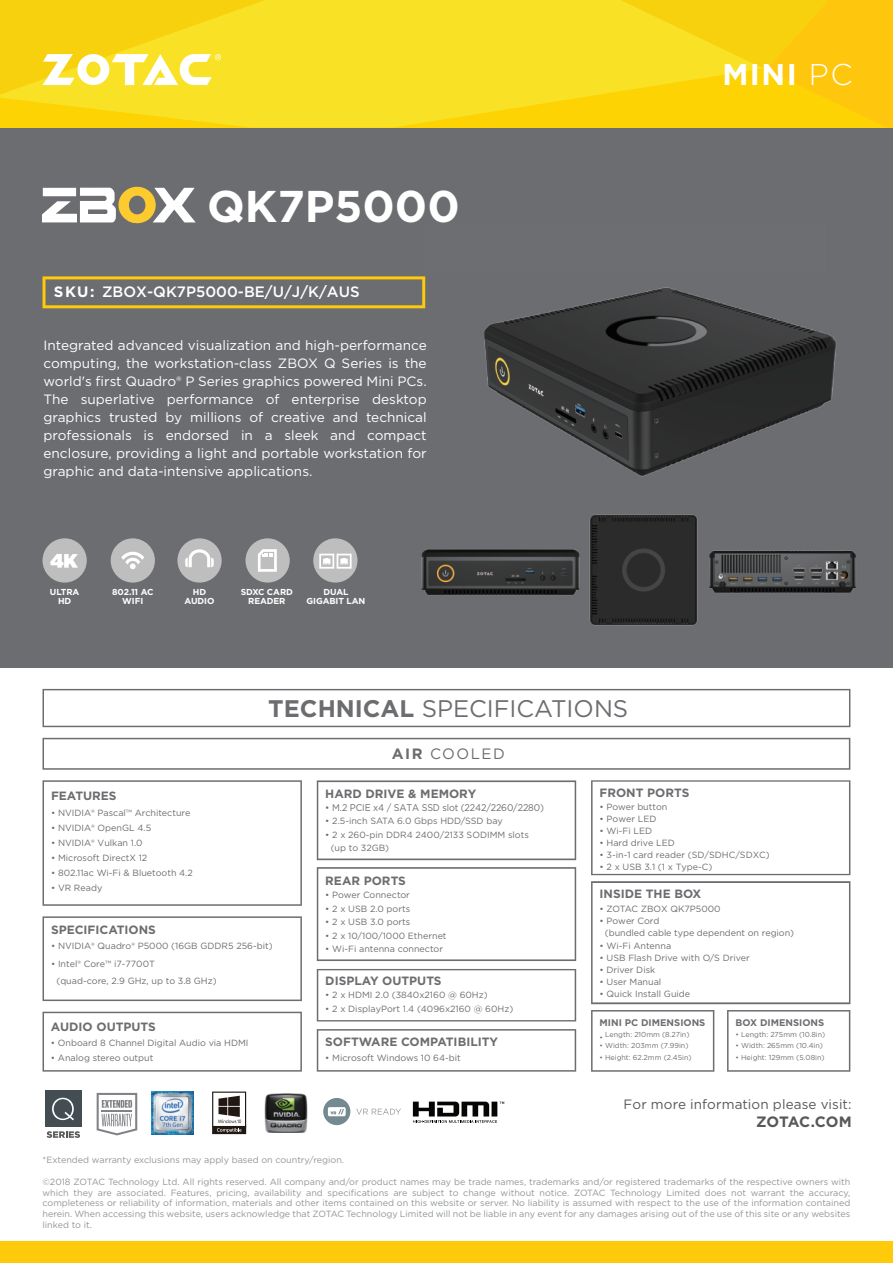
<style>
.page{position:relative;width:893px;height:1263px;background:#fff}
.page>*{position:absolute;margin:0;border:0;box-sizing:border-box;transform-origin:0 0}
.t1{font:700 44.4px "Gotham";color:#fff}
.t2{font:700 30px "Gotham";color:#fff}
.t3{font:24px "Gotham";color:#6c6d70}
.t4{font:500 15px "Gotham";color:#fff}
.t5{font:700 15px "Gotham";letter-spacing:-.01em;color:#57585a}
.t6{font:15px "Gotham";letter-spacing:.1em;color:#6c6d70}
.t7{font:13.5px/18px "Gotham";color:#fff;text-align:justify}
.t8{font:13.5px "Gotham";letter-spacing:.01em;color:#57585a}
.t9{font:700 12px "Gotham";color:#6c6d70}
.t10{font:9.75px "Gotham";letter-spacing:-.015em;color:#6c6d70;scale:.93 1}
.t11{font:700 9.6px "Gotham";color:#6c6d70}
.t12{font:9px/12px "Gotham";color:#6c6d70}
.t13{font:9px/10.8px "Gotham";color:#939598;text-align:justify}
.t14{font:700 8.7px/8.7px "Gotham";letter-spacing:-.01em;color:#fff;text-align:center}
.t15{font:7.2px "Gotham";color:#6c6d70}
.s1{font-weight:700}
.s2{font-weight:300}
</style>
<div class="page">
<div style="left:0;top:128px;width:893px;height:540px;background:#6c6d70"></div>
<svg style="left:0;top:95px;width:763px;height:33px;background:#fbda14"></svg>
<svg style="left:763px;top:0;width:130px;height:128px;background:#fec90a"></svg>
<svg style="left:0;top:0;width:829px;height:95px;background:#f9db1d"></svg>
<div style="left:0;top:1242px;width:893px;height:21px;background:#feca0a"></div>
<svg style="left:43px;top:54px;width:178px;height:31px"></svg>
<svg style="left:43px;top:689px;width:807px;height:38px"></svg>
<svg style="left:727px;top:1010px;width:123px;height:62px"></svg>
<svg style="left:591px;top:1010px;width:123px;height:62px"></svg>
<svg style="left:591px;top:881px;width:259px;height:123px"></svg>
<svg style="left:591px;top:780px;width:259px;height:95px"></svg>
<svg style="left:317px;top:1029px;width:259px;height:42px"></svg>
<svg style="left:317px;top:969px;width:259px;height:52px"></svg>
<svg style="left:317px;top:867px;width:259px;height:94px"></svg>
<svg style="left:317px;top:780px;width:259px;height:80px"></svg>
<svg style="left:43px;top:1012px;width:259px;height:59px"></svg>
<svg style="left:43px;top:916px;width:259px;height:85px"></svg>
<svg style="left:43px;top:780px;width:259px;height:126px"></svg>
<svg style="left:43px;top:738px;width:807px;height:32px"></svg>
<div style="left:313px;top:538px;width:44px;height:45px;background:#bfbebe;border-radius:50%"></div>
<svg style="left:319px;top:554px;width:33px;height:15px"></svg>
<div style="left:245px;top:538px;width:45px;height:45px;background:#bfbebe;border-radius:50%"></div>
<svg style="left:258px;top:549px;width:19px;height:23px"></svg>
<div style="left:177px;top:538px;width:45px;height:45px;background:#bfbebe;border-radius:50%"></div>
<svg style="left:185px;top:549px;width:29px;height:18px"></svg>
<div style="left:111px;top:538px;width:44px;height:45px;background:#bfbebe;border-radius:50%"></div>
<svg style="left:121px;top:552px;width:23px;height:17px"></svg>
<div style="left:43px;top:538px;width:44px;height:45px;background:#bfbebe;border-radius:50%"></div>
<svg style="left:50px;top:554px;width:28px;height:14px"></svg>
<svg style="left:43px;top:276px;width:369px;height:32px"></svg>
<svg style="left:42px;top:187px;width:154px;height:36px"></svg>
<svg style="left:97px;top:1093px;width:40px;height:42px"></svg>
<hr style="left:102px;top:1110px;width:30px;height:1px;background:#808285">
<img style="left:151px;top:1092px;width:43px;height:42px">
<svg style="left:212px;top:1091px;width:34px;height:43px"></svg>
<svg style="left:413px;top:1101px;width:91px;height:22px"></svg>
<img style="left:412px;top:276px;width:424px;height:201px">
<img style="left:421px;top:549px;width:125px;height:46px">
<img style="left:546px;top:514px;width:150px;height:112px">
<img style="left:696px;top:518px;width:160px;height:104px">
<img style="left:264px;top:1093px;width:44px;height:40px">
<div style="left:45px;top:1090px;width:37px;height:37px;background:#444e52"></div>
<svg style="left:52px;top:1098px;width:22px;height:22px"></svg>
<svg style="left:47px;top:1131px;width:33px;height:7px"></svg>
<svg style="left:356px;top:1108px;width:45px;height:6px"></svg>
<div style="left:323px;top:1098px;width:27px;height:27px;background:#748990;border-radius:50%"></div>
<svg style="left:328px;top:1107px;width:18px;height:9px"></svg>
<h1 class="t1" style="left:207px;top:177px;width:254px">QK7P5000</h1>
<h3 class="t4" style="left:54px;top:282px;width:307px"><span class="s1">SKU:</span> ZBOX-QK7P5000-BE/U/J/K/AUS</h3>
<p class="t7" style="left:44px;top:335px;width:385px">Integrated advanced visualization and high-performance computing, the workstation-class ZBOX Q Series is the world's first Quadro® P Series graphics powered Mini PCs.<br>The superlative performance of enterprise desktop graphics trusted by millions of creative and technical professionals is endorsed in a sleek and compact enclosure, providing a light and portable workstation for graphic and data-intensive applications.</p>
<p class="t14" style="left:50px;top:588px;width:31px">ULTRA<br>HD</p>
<p class="t14" style="left:112px;top:588px;width:43px">802.11 AC<br>WIFI</p>
<p class="t14" style="left:185px;top:588px;width:31px">HD<br>AUDIO</p>
<p class="t14" style="left:241px;top:588px;width:54px">SDXC CARD<br>READER</p>
<p class="t14" style="left:306px;top:588px;width:60px">DUAL<br>GIGABIT LAN</p>
<h3 class="t3" style="left:268px;top:693px;width:361px"><span class="s1">TECHNICAL</span> SPECIFICATIONS</h3>
<h3 class="t6" style="left:392px;top:744px;width:115px"><span class="s1">AIR</span> COOLED</h3>
<h2 class="t2" style="left:722px;top:55px;width:132px">MINI <span class="s2">PC</span></h2>
<h3 class="t9" style="left:51px;top:787px;width:67px">FEATURES</h3>
<p class="t12" style="left:51px;top:807px;width:141px">• NVIDIA® Pascal™ Architecture</p>
<p class="t12" style="left:51px;top:822px;width:102px">• NVIDIA® OpenGL 4.5</p>
<p class="t12" style="left:51px;top:837px;width:93px">• NVIDIA® Vulkan 1.0</p>
<p class="t12" style="left:51px;top:852px;width:98px">• Microsoft DirectX 12</p>
<p class="t12" style="left:51px;top:867px;width:143px">• 802.11ac Wi-Fi &amp; Bluetooth 4.2</p>
<p class="t12" style="left:51px;top:882px;width:53px">• VR Ready</p>
<h3 class="t9" style="left:51px;top:922px;width:106px">SPECIFICATIONS</h3>
<p class="t12" style="left:51px;top:940px;width:223px">• NVIDIA® Quadro® P5000 (16GB GDDR5 256-bit)</p>
<p class="t12" style="left:56px;top:955px;width:162px;line-height:16.5px;text-indent:-5px">• Intel® Core™ i7-7700T<br>(quad-core, 2.9 GHz, up to 3.8 GHz)</p>
<h3 class="t9" style="left:51px;top:1018px;width:106px">AUDIO OUTPUTS</h3>
<p class="t12" style="left:51px;top:1036px;width:199px">• Onboard 8 Channel Digital Audio via HDMI</p>
<p class="t12" style="left:51px;top:1051px;width:104px">• Analog stereo output</p>
<h3 class="t9" style="left:325px;top:786px;width:152px">HARD DRIVE &amp; MEMORY</h3>
<p class="t10" style="left:325px;top:801px;width:237px">• M.2 PCIE x4 / SATA SSD slot (2242/2260/2280)</p>
<p class="t12" style="left:325px;top:815px;width:179px">• 2.5-inch SATA 6.0 Gbps HDD/SSD bay</p>
<p class="t12" style="left:331px;top:827px;width:200px;line-height:13.5px;text-indent:-5px">• 2 x 260-pin DDR4 2400/2133 SODIMM slots (up to 32GB)</p>
<h3 class="t9" style="left:325px;top:872px;width:82px">REAR PORTS</h3>
<p class="t12" style="left:325px;top:889px;width:86px">• Power Connector</p>
<p class="t12" style="left:325px;top:902px;width:86px">• 2 x USB 2.0 ports</p>
<p class="t12" style="left:325px;top:916px;width:86px">• 2 x USB 3.0 ports</p>
<p class="t12" style="left:325px;top:929px;width:123px">• 2 x 10/100/1000 Ethernet</p>
<p class="t12" style="left:325px;top:943px;width:119px">• Wi-Fi antenna connector</p>
<h3 class="t9" style="left:325px;top:973px;width:118px">DISPLAY OUTPUTS</h3>
<p class="t12" style="left:325px;top:989px;width:164px">• 2 x HDMI 2.0 (3840x2160 @ 60Hz)</p>
<p class="t12" style="left:325px;top:1002px;width:189px">• 2 x DisplayPort 1.4 (4096x2160 @ 60Hz)</p>
<h3 class="t9" style="left:325px;top:1034px;width:174px">SOFTWARE COMPATIBILITY</h3>
<p class="t12" style="left:325px;top:1052px;width:137px">• Microsoft Windows 10 64-bit</p>
<h3 class="t9" style="left:600px;top:784px;width:91px">FRONT PORTS</h3>
<p class="t12" style="left:600px;top:801px;width:69px">• Power button</p>
<p class="t12" style="left:600px;top:813px;width:58px">• Power LED</p>
<p class="t12" style="left:600px;top:825px;width:54px">• Wi-Fi LED</p>
<p class="t12" style="left:600px;top:837px;width:77px">• Hard drive LED</p>
<p class="t12" style="left:600px;top:849px;width:172px">• 3-in-1 card reader (SD/SDHC/SDXC)</p>
<p class="t12" style="left:600px;top:861px;width:114px">• 2 x USB 3.1 (1 x Type-C)</p>
<h3 class="t9" style="left:600px;top:886px;width:103px">INSIDE THE BOX</h3>
<p class="t12" style="left:605px;top:914px;width:191px;text-indent:-5px">• Power Cord<br>(bundled cable type dependent on region)</p>
<p class="t12" style="left:600px;top:940px;width:73px">• Wi-Fi Antenna</p>
<p class="t12" style="left:600px;top:952px;width:152px">• USB Flash Drive with O/S Driver</p>
<p class="t12" style="left:600px;top:964px;width:57px">• Driver Disk</p>
<p class="t12" style="left:600px;top:976px;width:63px">• User Manual</p>
<p class="t12" style="left:600px;top:988px;width:92px">• Quick Install Guide</p>
<p class="t12" style="left:600px;top:902px;width:123px">• ZOTAC ZBOX QK7P5000</p>
<p class="t11" style="left:600px;top:1016px;width:107px">MINI PC DIMENSIONS</p>
<p class="t15" style="left:600px;top:1030px;width:91px">• Length: 210mm (8.27in)</p>
<p class="t15" style="left:600px;top:1041px;width:90px">• Width: 203mm (7.99in)</p>
<p class="t15" style="left:600px;top:1053px;width:94px">• Height: 62.2mm (2.45in)</p>
<p class="t11" style="left:736px;top:1016px;width:90px">BOX DIMENSIONS</p>
<p class="t15" style="left:736px;top:1030px;width:91px">• Length: 275mm (10.8in)</p>
<p class="t15" style="left:736px;top:1041px;width:89px">• Width: 265mm (10.4in)</p>
<p class="t15" style="left:736px;top:1053px;width:91px">• Height: 129mm (5.08in)</p>
<h3 class="t8" style="left:624px;top:1095px;width:229px">For more information please visit:</h3>
<h3 class="t5" style="left:756px;top:1112px;width:97px">ZOTAC.COM</h3>
<p class="t13" style="left:43px;top:1154px;width:303px">*Extended warranty exclusions may apply based on country/region.</p>
<p class="t13" style="left:43px;top:1176px;width:809px">©2018 ZOTAC Technology Ltd. All rights reserved. All company and/or product names may be trade names, trademarks and/or registered trademarks of the respective owners with which they are associated. Features, pricing, availability and specifications are subject to change without notice. ZOTAC Technology Limited does not warrant the accuracy, completeness or reliability of information, materials and other items contained on this website or server. No liability is assumed with respect to the use of the information contained herein. When accessing this website, users acknowledge that ZOTAC Technology Limited will not be liable in any event for any damages arising out of the use of this site or any websites linked to it.</p>
</div>
